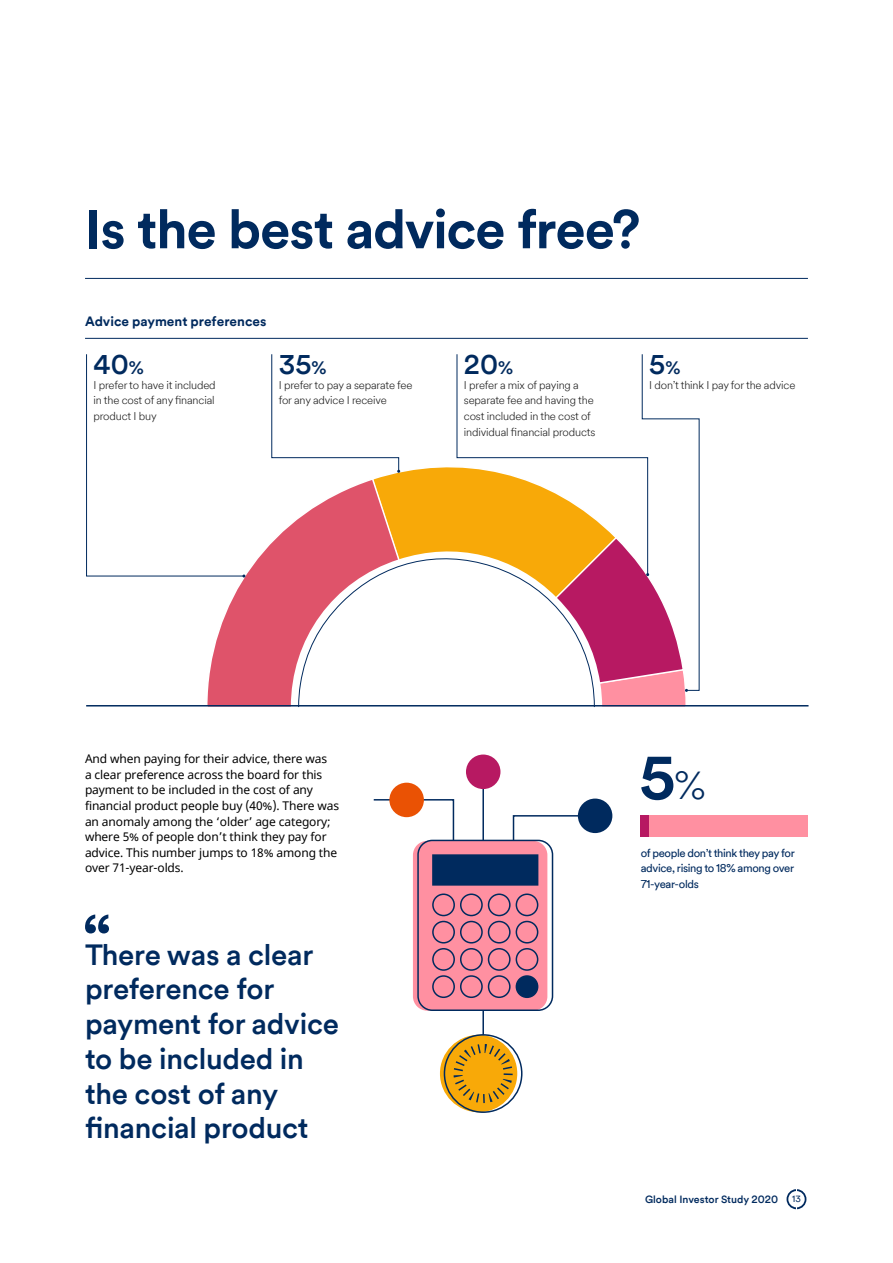
<style>
.page{position:relative;width:893px;height:1263px;background:#fff}
.page>*{position:absolute;margin:0;border:0;box-sizing:border-box;transform-origin:0 0}
.t1{font:700 60px "Schroders Circular TT";color:#002a5e}
.t2{font:700 54px "Schroders Circular TT";letter-spacing:-.025em;color:#002a5e}
.t3{font:500 29.25px/34.7px "Schroders Circular TT";letter-spacing:-.01em;color:#002a5e}
.t4{font:500 27px "Schroders Circular TT";color:#002a5e}
.t5{font:700 13.5px "Schroders Circular TT";color:#002a5e}
.t6{font:12px/15.6px "Noto Sans";letter-spacing:-.01em;color:#000}
.t7{font:300 11.25px/15.6px "Schroders Circular TT";letter-spacing:-.015em;color:#1a1a1a}
.t8{font:11.25px/15.6px "Schroders Circular TT";letter-spacing:-.03em;color:#002a5e;text-align:justify}
.t9{font:500 10.5px "Schroders Circular TT";color:#002a5e}
.t10{font:9px "Schroders Circular TT";color:#002a5e}
.s1{font-size:18px}
.s2{font-weight:300;font-size:39px}
</style>
<div class="page">
<svg style="left:786px;top:1189px;width:20px;height:20px"></svg>
<div style="left:788px;top:1191px;width:17px;height:16px;background:#fff;border-radius:50%"></div>
<hr style="left:85px;top:278px;width:723px;height:1px;background:#002a5e">
<hr style="left:85px;top:338px;width:723px;height:1px;background:#002a5e">
<svg style="left:382px;top:467px;width:62px;height:10px"></svg>
<svg style="left:205px;top:477px;width:239px;height:230px"></svg>
<svg style="left:291px;top:541px;width:153px;height:166px;background:#e57267"></svg>
<svg style="left:86px;top:354px;width:159px;height:223px"></svg>
<svg style="left:271px;top:354px;width:129px;height:119px"></svg>
<svg style="left:444px;top:354px;width:256px;height:353px"></svg>
<svg style="left:298px;top:549px;width:297px;height:159px"></svg>
<svg style="left:85px;top:914px;width:24px;height:19px"></svg>
<hr style="left:482px;top:1009px;width:2px;height:26px;background:#002a5e">
<hr style="left:482px;top:755px;width:2px;height:96px;background:#002a5e">
<svg style="left:512px;top:814px;width:84px;height:38px"></svg>
<svg style="left:373px;top:799px;width:82px;height:52px"></svg>
<div style="left:440px;top:1035px;width:77px;height:77px;background:#f8a908;border-radius:50%"></div>
<div style="left:413px;top:841px;width:134px;height:170px;background:#ff90a1;border-radius:14px"></div>
<div style="left:417px;top:840px;width:136px;height:171px;border:2px solid #002a5e;border-radius:14px"></div>
<div style="left:432px;top:893px;width:23px;height:23px;border:2px solid #002a5e;border-radius:50%"></div>
<div style="left:460px;top:893px;width:23px;height:23px;border:2px solid #002a5e;border-radius:50%"></div>
<div style="left:488px;top:893px;width:23px;height:23px;border:2px solid #002a5e;border-radius:50%"></div>
<div style="left:516px;top:893px;width:22px;height:23px;border:2px solid #002a5e;border-radius:50%"></div>
<div style="left:432px;top:921px;width:23px;height:22px;border:2px solid #002a5e;border-radius:50%"></div>
<div style="left:460px;top:921px;width:23px;height:22px;border:2px solid #002a5e;border-radius:50%"></div>
<div style="left:488px;top:921px;width:23px;height:22px;border:2px solid #002a5e;border-radius:50%"></div>
<div style="left:516px;top:921px;width:22px;height:22px;border:2px solid #002a5e;border-radius:50%"></div>
<div style="left:432px;top:948px;width:23px;height:23px;border:2px solid #002a5e;border-radius:50%"></div>
<div style="left:460px;top:948px;width:23px;height:23px;border:2px solid #002a5e;border-radius:50%"></div>
<div style="left:488px;top:948px;width:23px;height:23px;border:2px solid #002a5e;border-radius:50%"></div>
<div style="left:516px;top:948px;width:22px;height:23px;border:2px solid #002a5e;border-radius:50%"></div>
<div style="left:432px;top:975px;width:23px;height:23px;border:2px solid #002a5e;border-radius:50%"></div>
<div style="left:460px;top:975px;width:23px;height:23px;border:2px solid #002a5e;border-radius:50%"></div>
<div style="left:488px;top:975px;width:23px;height:23px;border:2px solid #002a5e;border-radius:50%"></div>
<div style="left:516px;top:976px;width:22px;height:21px;background:#002a5e;border-radius:50%"></div>
<div style="left:516px;top:975px;width:22px;height:23px;border:2px solid #002a5e;border-radius:50%"></div>
<div style="left:433px;top:855px;width:105px;height:30px;background:#002a5e"></div>
<div style="left:432px;top:854px;width:106px;height:32px;border:2px solid #002a5e"></div>
<div style="left:444px;top:1034px;width:78px;height:79px;border:2px solid #002a5e;border-radius:50%"></div>
<div style="left:454px;top:1044px;width:59px;height:59px;border:9px dashed #002a5e;border-radius:50%"></div>
<div style="left:389px;top:783px;width:35px;height:34px;background:#ea5204;border-radius:50%"></div>
<div style="left:578px;top:798px;width:34px;height:35px;background:#002a5e;border-radius:50%"></div>
<div style="left:466px;top:754px;width:34px;height:35px;background:#b71962;border-radius:50%"></div>
<div style="left:641px;top:815px;width:167px;height:21px;background:#ff90a1"></div>
<div style="left:641px;top:815px;width:8px;height:21px;background:#b71962"></div>
<hr style="left:86px;top:705px;width:722px;height:1px;background:#002a5e">
<h2 class="t2" style="left:85px;top:192px;width:557px">Is the best advice free?</h2>
<p class="t5" style="left:85px;top:312px;width:183px">Advice payment preferences</p>
<h3 class="t4" style="left:93px;top:346px;width:52px">40<span class="s1">%</span></h3>
<h3 class="t4" style="left:279px;top:346px;width:49px">35<span class="s1">%</span></h3>
<h3 class="t4" style="left:464px;top:346px;width:51px">20<span class="s1">%</span></h3>
<h3 class="t4" style="left:649px;top:346px;width:33px">5<span class="s1">%</span></h3>
<p class="t7" style="left:93px;top:376px;width:124px;text-align:justify">I prefer to have it included in the cost of any financial product I buy</p>
<p class="t7" style="left:279px;top:376px;width:135px">I prefer to pay a separate fee for any advice I receive</p>
<p class="t7" style="left:464px;top:376px;width:133px">I prefer a mix of paying a separate fee and having the cost included in the cost of individual financial products</p>
<p class="t7" style="left:649px;top:376px;width:148px">I don’t think I pay for the advice</p>
<p class="t6" style="left:85px;top:751px;width:256px">And when paying for their advice, there was<br>a clear preference across the board for this payment to be included in the cost of any financial product people buy (40%). There was an anomaly among the ‘older’ age category; where 5% of people don’t think they pay for advice. This number jumps to 18% among the over 71-year-olds.</p>
<h3 class="t3" style="left:85px;top:936px;width:256px">There was a clear preference for payment for advice to be included in the cost of any financial product</h3>
<h1 class="t1" style="left:639px;top:737px;width:68px">5<span class="s2">%</span></h1>
<p class="t8" style="left:641px;top:844px;width:156px">of people don’t think they pay for advice, rising to 18% among over 71-year-olds</p>
<p class="t9" style="left:645px;top:1192px;width:135px">Global Investor Study 2020</p>
<p class="t10" style="left:792px;top:1193px;width:10px">13</p>
</div>
